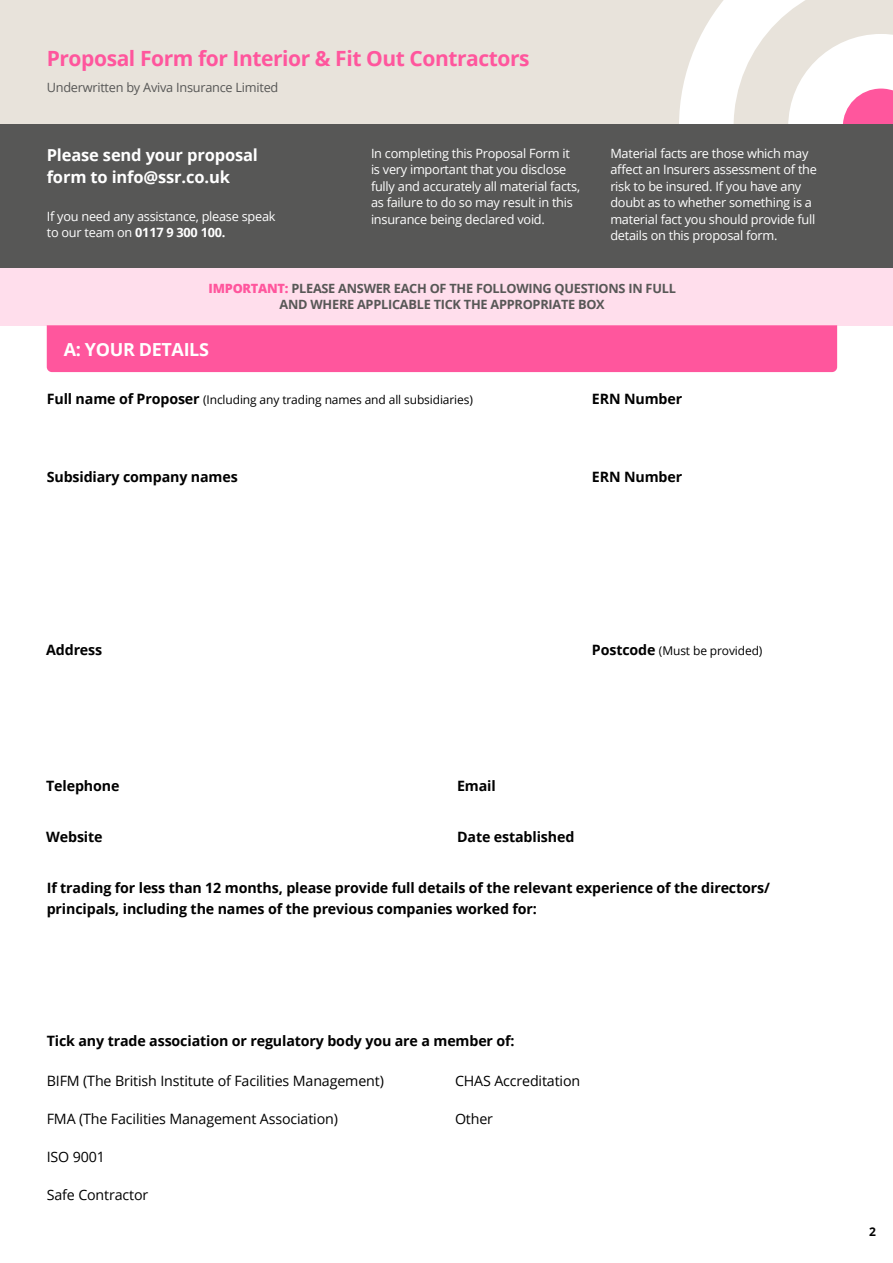
<style>
.page{position:relative;width:893px;height:1263px;background:#fff}
.page>*{position:absolute;margin:0;border:0;box-sizing:border-box;transform-origin:0 0}
.t1{font:700 21px "Open Sans";letter-spacing:-.02em;color:#ff569d}
.t2{font:700 18px "Open Sans";letter-spacing:-.02em;color:#fff}
.t3{font:700 16.5px/22.5px "Open Sans";letter-spacing:-.01em;color:#fff}
.t4{font:700 14.25px/21px "Open Sans";letter-spacing:-.01em;color:#000}
.t5{font:14.25px "Open Sans";letter-spacing:-.01em;color:#000}
.t6{font:12.75px/16.5px "Open Sans";letter-spacing:-.02em;color:#fff}
.t7{font:700 12.75px/16.5px "Open Sans";letter-spacing:-.02em;color:#575756;text-align:center}
.t8{font:12.75px "Open Sans";letter-spacing:-.02em;color:#575756}
.t9{font:12px "Open Sans";letter-spacing:-.01em;color:#000}
.t10{font:700 12px "Open Sans";color:#000}
.s1{font-weight:700}
.s2{font-weight:800;color:#ff569d}
.s3{font-weight:700;font-size:14.25px}
</style>
<div class="page">
<div style="left:0;top:123px;width:893px;height:145px;background:#575756"></div>
<div style="left:0;top:268px;width:893px;height:57px;background:#ffdeec"></div>
<div style="left:47px;top:325px;width:790px;height:47px;background:#ff569d"></div>
<div style="left:0;top:0;width:893px;height:123px;background:#e8e3db"></div>
<svg style="left:679px;top:0;width:214px;height:123px"></svg>
<h1 class="t1" style="left:47px;top:43px;width:484px">Proposal Form for Interior &amp; Fit Out Contractors</h1>
<p class="t8" style="left:47px;top:79px;width:233px">Underwritten by Aviva Insurance Limited</p>
<p class="t3" style="left:47px;top:143px;width:213px">Please send your proposal form to info@ssr.co.uk</p>
<p class="t6" style="left:47px;top:207px;width:230px">If you need any assistance, please speak to our team on <span class="s1">0117 9 300 100.</span></p>
<p class="t6" style="left:371px;top:145px;width:211px">In completing this Proposal Form it is very important that you disclose fully and accurately all material facts, as failure to do so may result in this insurance being declared void.</p>
<p class="t6" style="left:610px;top:145px;width:208px">Material facts are those which may affect an Insurers assessment of the risk to be insured. If you have any doubt as to whether something is a material fact you should provide full details on this proposal form.</p>
<p class="t7" style="left:209px;top:280px;width:469px"><span class="s2">IMPORTANT:</span> PLEASE ANSWER EACH OF THE FOLLOWING QUESTIONS IN FULL<br>AND WHERE APPLICABLE TICK THE APPROPRIATE BOX</p>
<h2 class="t2" style="left:64px;top:337px;width:147px">A: YOUR DETAILS</h2>
<p class="t9" style="left:47px;top:391px;width:428px"><span class="s3">Full name of Proposer</span> (Including any trading names and all subsidiaries)</p>
<p class="t4" style="left:47px;top:466px;width:193px">Subsidiary company names</p>
<p class="t4" style="left:592px;top:388px;width:92px">ERN Number</p>
<p class="t4" style="left:592px;top:466px;width:92px">ERN Number</p>
<p class="t4" style="left:46px;top:639px;width:58px">Address</p>
<p class="t4" style="left:46px;top:775px;width:75px">Telephone</p>
<p class="t4" style="left:46px;top:826px;width:58px">Website</p>
<p class="t9" style="left:592px;top:642px;width:172px"><span class="s3">Postcode</span> (Must be provided)</p>
<p class="t4" style="left:457px;top:775px;width:40px">Email</p>
<p class="t4" style="left:457px;top:826px;width:119px">Date established</p>
<p class="t4" style="left:47px;top:877px;width:725px">If trading for less than 12 months, please provide full details of the relevant experience of the directors/ principals, including the names of the previous companies worked for:</p>
<p class="t4" style="left:47px;top:1030px;width:469px">Tick any trade association or regulatory body you are a member of:</p>
<p class="t5" style="left:47px;top:1071px;width:339px">BIFM (The British Institute of Facilities Management)</p>
<p class="t5" style="left:47px;top:1109px;width:293px">FMA (The Facilities Management Association)</p>
<p class="t5" style="left:47px;top:1147px;width:60px">ISO 9001</p>
<p class="t5" style="left:47px;top:1185px;width:103px">Safe Contractor</p>
<p class="t5" style="left:455px;top:1071px;width:127px">CHAS Accreditation</p>
<p class="t5" style="left:455px;top:1109px;width:40px">Other</p>
<p class="t10" style="left:869px;top:1223px;width:8px">2</p>
</div>
